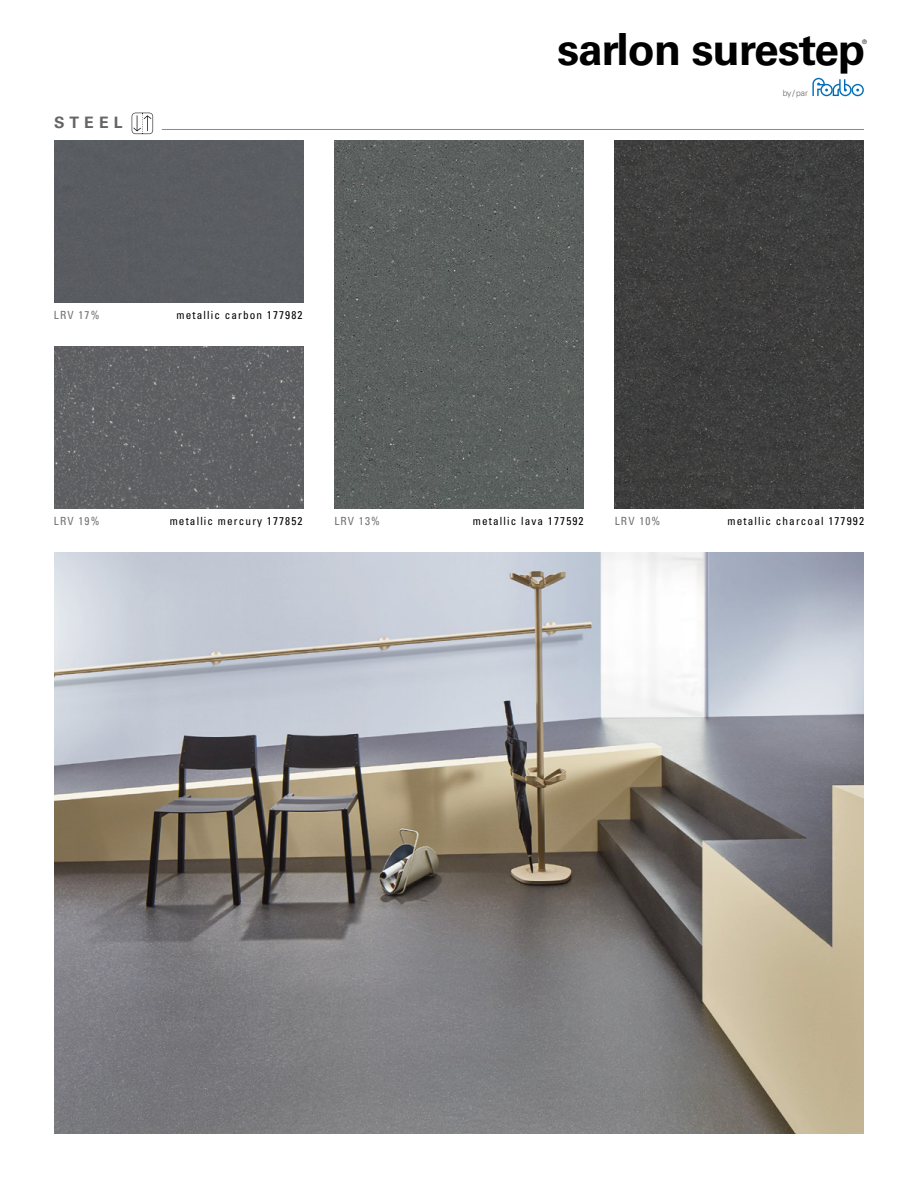
<style>
.page{position:relative;width:918px;height:1188px;background:#fff}
.page>*{position:absolute;margin:0;border:0;box-sizing:border-box;transform-origin:0 0}
.t1{font:700 44.25px "Univers";letter-spacing:-.02em;color:#000}
.t2{font:700 15.75px "Univers";letter-spacing:.33em;color:#646567}
.t3{font:condensed 11.25px "Univers";letter-spacing:.1em;color:#000}
.t4{font:condensed 11.25px "Univers";letter-spacing:.1em;color:#707172}
.t5{font:300 8.55px "Univers";color:#646567}
.t6{font:300 6.15px "Univers";color:#000}
</style>
<div class="page">
<hr style="left:162px;top:129px;width:702px;height:1px;background:#87888a">
<svg style="left:132px;top:113px;width:21px;height:21px"></svg>
<img style="left:54px;top:553px;width:810px;height:581px">
<div style="left:54px;top:141px;width:249px;height:162px;background:#5a5d61"></div>
<img style="left:334px;top:141px;width:250px;height:368px">
<img style="left:615px;top:141px;width:249px;height:368px">
<img style="left:54px;top:347px;width:249px;height:162px">
<svg style="left:852px;top:84px;width:12px;height:12px"></svg>
<div style="left:853px;top:85px;width:9px;height:10px;background:#fff;border-radius:50%"></div>
<svg style="left:812px;top:78px;width:47px;height:18px"></svg>
<h2 class="t2" style="left:54px;top:113px;width:70px">STEEL</h2>
<p class="t4" style="left:54px;top:308px;width:47px">LRV 17%</p>
<p class="t3" style="left:176px;top:308px;width:128px">metallic carbon 177982</p>
<h1 class="t1" style="left:557px;top:24px;width:310px">sarlon surestep</h1>
<p class="t6" style="left:862px;top:38px;width:6px">®</p>
<p class="t5" style="left:783px;top:88px;width:27px">by/par</p>
<p class="t4" style="left:54px;top:514px;width:47px">LRV 19%</p>
<p class="t4" style="left:334px;top:514px;width:47px">LRV 13%</p>
<p class="t4" style="left:615px;top:514px;width:47px">LRV 10%</p>
<p class="t3" style="left:170px;top:514px;width:134px">metallic mercury 177852</p>
<p class="t3" style="left:473px;top:514px;width:112px">metallic lava 177592</p>
<p class="t3" style="left:728px;top:514px;width:138px">metallic charcoal 177992</p>
</div>
